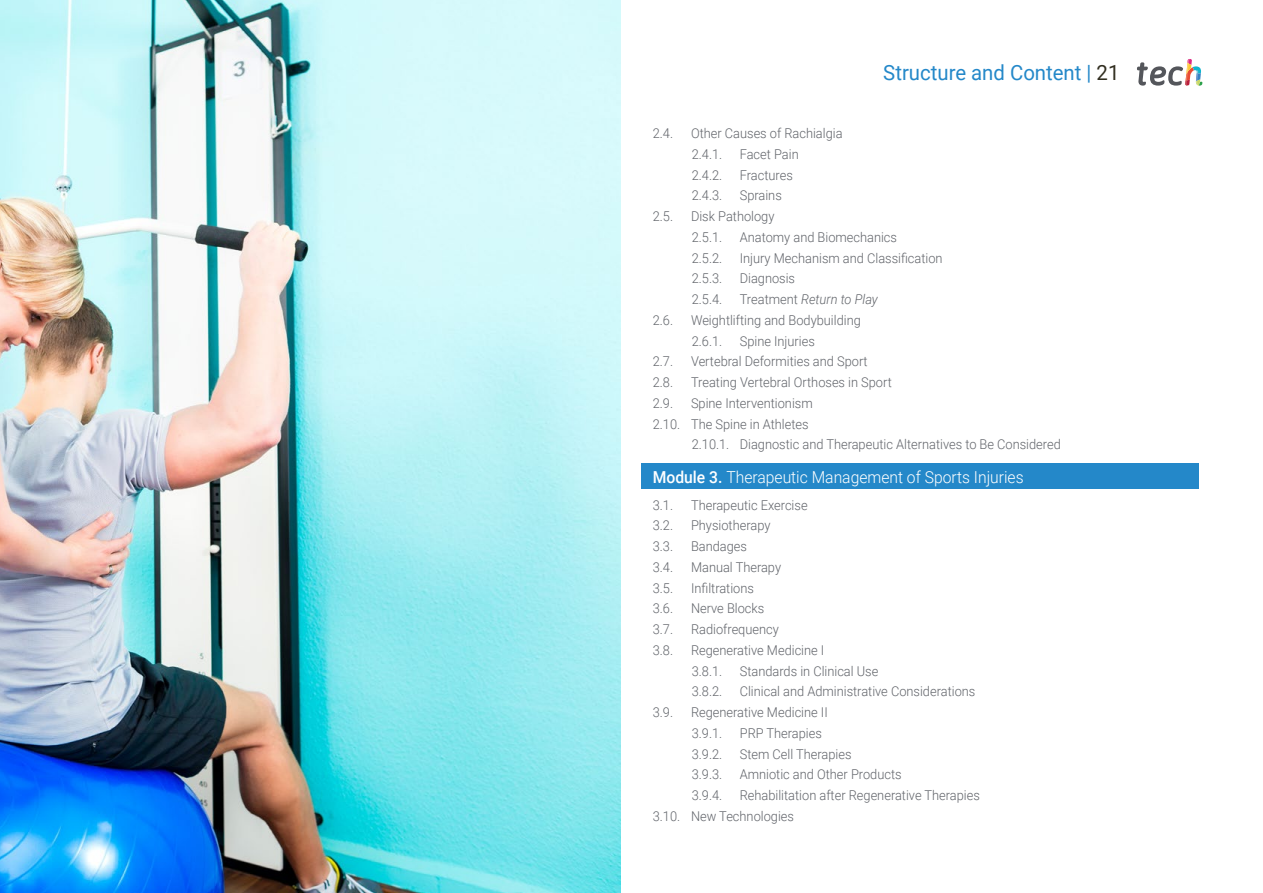
<style>
.page{position:relative;width:1263px;height:893px;background:#fff}
.page>*{position:absolute;margin:0;border:0;box-sizing:border-box;transform-origin:0 0}
.t1{font:21px "Roboto";color:#2488c9}
.t2{font:300 16.5px "Roboto";color:#fff;scale:.95 1}
.t3{font:300 13.5px/20.7px "Roboto";color:#61646a;scale:.95 1}
.t4{font:italic 300 13.5px "Roboto";color:#61646a;scale:.95 1}
.s1{color:#312e20}
.s2{font-style:normal}
.s3{font-weight:500}
</style>
<div class="page">
<img style="left:0;top:0;width:621px;height:893px">
<svg style="left:1137px;top:59px;width:65px;height:27px"></svg>
<div style="left:642px;top:464px;width:557px;height:25px;background:#2488c9"></div>
<p class="t3" style="left:653px;top:122px;width:23px">2.4.</p>
<p class="t3" style="left:691px;top:122px;width:161px">Other Causes of Rachialgia<br>2.4.1.</p>
<p class="t3" style="left:740px;top:143px;width:64px">Facet Pain</p>
<p class="t3" style="left:692px;top:164px;width:34px">2.4.2.</p>
<p class="t3" style="left:740px;top:164px;width:57px">Fractures</p>
<p class="t3" style="left:692px;top:185px;width:34px">2.4.3.</p>
<p class="t3" style="left:740px;top:185px;width:46px">Sprains</p>
<h1 class="t1" style="left:883px;top:57px;width:238px">Structure and Content | <span class="s1">21</span></h1>
<p class="t3" style="left:653px;top:205px;width:23px">2.5.</p>
<p class="t3" style="left:691px;top:205px;width:89px">Disk Pathology<br>2.5.1.</p>
<p class="t3" style="left:740px;top:226px;width:167px">Anatomy and Biomechanics</p>
<p class="t3" style="left:692px;top:247px;width:34px">2.5.2.</p>
<p class="t3" style="left:740px;top:247px;width:215px">Injury Mechanism and Classification</p>
<p class="t3" style="left:692px;top:268px;width:34px">2.5.3.</p>
<p class="t3" style="left:740px;top:268px;width:60px">Diagnosis</p>
<p class="t3" style="left:692px;top:288px;width:34px">2.5.4.</p>
<p class="t4" style="left:740px;top:290px;width:147px"><span class="s2">Treatment</span> Return to Play</p>
<p class="t3" style="left:653px;top:309px;width:23px">2.6.</p>
<p class="t3" style="left:691px;top:309px;width:180px">Weightlifting and Bodybuilding<br>2.6.1.</p>
<p class="t3" style="left:740px;top:330px;width:81px">Spine Injuries</p>
<p class="t3" style="left:653px;top:351px;width:23px">2.7.</p>
<p class="t3" style="left:691px;top:351px;width:187px">Vertebral Deformities and Sport</p>
<p class="t3" style="left:653px;top:371px;width:23px">2.8.</p>
<p class="t3" style="left:691px;top:371px;width:213px">Treating Vertebral Orthoses in Sport</p>
<p class="t3" style="left:653px;top:392px;width:23px">2.9.</p>
<p class="t3" style="left:691px;top:392px;width:130px">Spine Interventionism</p>
<p class="t3" style="left:653px;top:413px;width:166px">2.10. The Spine in Athletes</p>
<p class="t3" style="left:692px;top:434px;width:390px">2.10.1. Diagnostic and Therapeutic Alternatives to Be Considered</p>
<p class="t2" style="left:653px;top:465px;width:392px"><span class="s3">Module 3.</span> Therapeutic Management of Sports Injuries</p>
<p class="t3" style="left:653px;top:494px;width:23px">3.1.</p>
<p class="t3" style="left:691px;top:494px;width:124px">Therapeutic Exercise</p>
<p class="t3" style="left:653px;top:515px;width:23px">3.2.</p>
<p class="t3" style="left:691px;top:515px;width:85px">Physiotherapy</p>
<p class="t3" style="left:653px;top:535px;width:23px">3.3.</p>
<p class="t3" style="left:691px;top:535px;width:60px">Bandages</p>
<p class="t3" style="left:653px;top:556px;width:23px">3.4.</p>
<p class="t3" style="left:691px;top:556px;width:96px">Manual Therapy</p>
<p class="t3" style="left:653px;top:577px;width:23px">3.5.</p>
<p class="t3" style="left:691px;top:577px;width:68px">Infiltrations</p>
<p class="t3" style="left:653px;top:598px;width:23px">3.6.</p>
<p class="t3" style="left:691px;top:598px;width:79px">Nerve Blocks</p>
<p class="t3" style="left:653px;top:618px;width:23px">3.7.</p>
<p class="t3" style="left:691px;top:618px;width:94px">Radiofrequency</p>
<p class="t3" style="left:653px;top:639px;width:23px">3.8.</p>
<p class="t3" style="left:691px;top:639px;width:142px">Regenerative Medicine I<br>3.8.1.</p>
<p class="t3" style="left:740px;top:660px;width:147px">Standards in Clinical Use</p>
<p class="t3" style="left:692px;top:681px;width:34px">3.8.2.</p>
<p class="t3" style="left:740px;top:681px;width:249px">Clinical and Administrative Considerations</p>
<p class="t3" style="left:653px;top:701px;width:23px">3.9.</p>
<p class="t3" style="left:691px;top:701px;width:145px">Regenerative Medicine II<br>3.9.1.</p>
<p class="t3" style="left:740px;top:722px;width:88px">PRP Therapies</p>
<p class="t3" style="left:692px;top:743px;width:34px">3.9.2.</p>
<p class="t3" style="left:740px;top:743px;width:119px">Stem Cell Therapies</p>
<p class="t3" style="left:692px;top:764px;width:34px">3.9.3.</p>
<p class="t3" style="left:740px;top:764px;width:172px">Amniotic and Other Products</p>
<p class="t3" style="left:692px;top:784px;width:34px">3.9.4.</p>
<p class="t3" style="left:653px;top:784px;width:346px;text-indent:87px">Rehabilitation after Regenerative Therapies<br>3.10. New Technologies</p>
</div>
